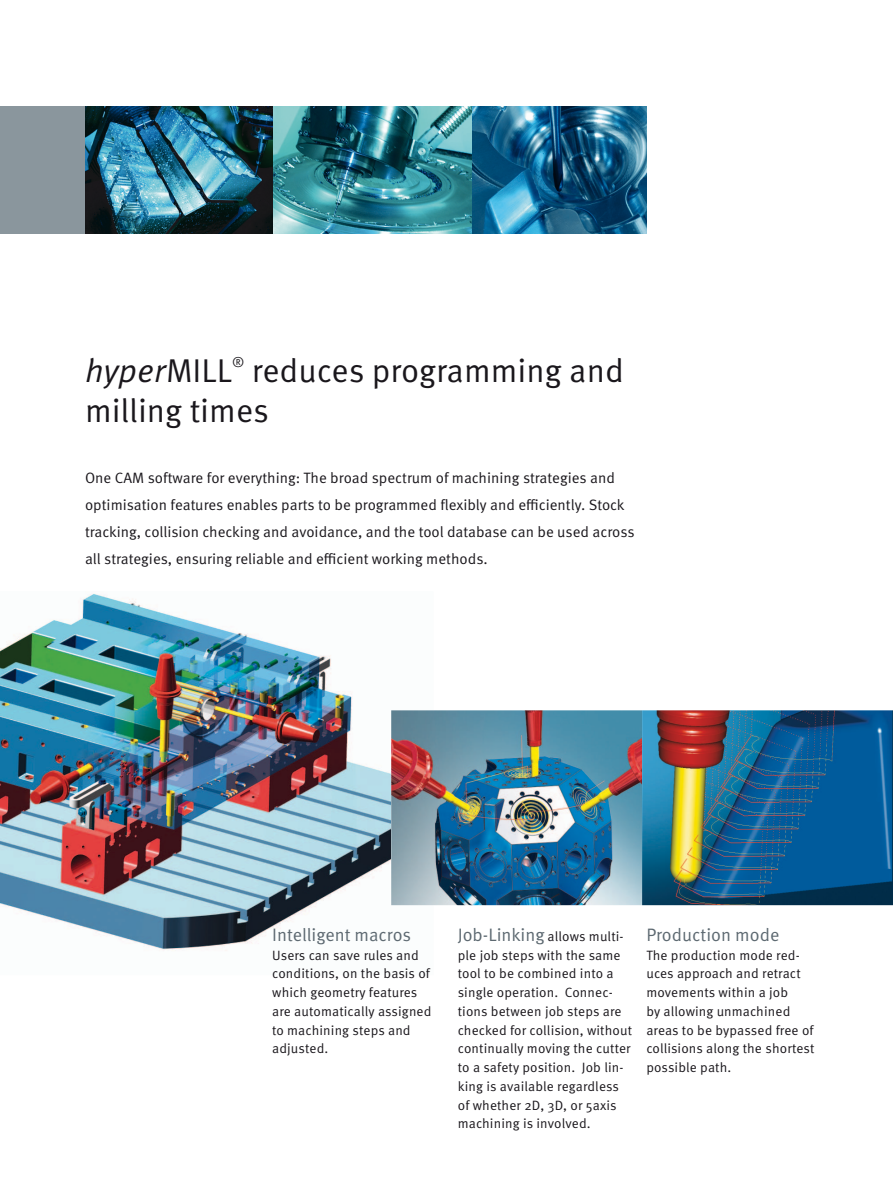
<style>
.page{position:relative;width:893px;height:1191px;background:#fff}
.page>*{position:absolute;margin:0;border:0;box-sizing:border-box;transform-origin:0 0}
.t1{font:33px/39.6px "Meta Pro";color:#1a171c}
.t2{font:italic 33px "Meta Pro";color:#1a171c}
.t3{font:18px "Meta Pro";color:#5d6971}
.t4{font:15px/27px "Meta Pro";color:#1a171c}
.t5{font:13.95px "Meta Pro";color:#1a171c}
.t6{font:13.5px/18.8px "Meta Pro";letter-spacing:.01em;color:#1a171c}
.s1{font-style:normal}
.s2{font-size:18px;color:#5d6971}
</style>
<div class="page">
<img style="left:0;top:593px;width:433px;height:358px">
<div style="left:0;top:106px;width:85px;height:128px;background:#8a969d"></div>
<img style="left:272px;top:106px;width:200px;height:128px">
<svg style="left:472px;top:106px;width:174px;height:128px;background:#20668c"></svg>
<img style="left:643px;top:711px;width:250px;height:194px">
<img style="left:391px;top:711px;width:251px;height:194px">
<img style="left:433px;top:710px;width:209px;height:1px">
<img style="left:391px;top:710px;width:42px;height:1px">
<img style="left:642px;top:710px;width:1px;height:195px">
<img style="left:642px;top:710px;width:251px;height:1px">
<img style="left:85px;top:106px;width:187px;height:128px">
<h1 class="t2" style="left:85px;top:351px;width:149px">hyper<span class="s1">MILL</span></h1>
<p class="t5" style="left:232px;top:353px;width:14px">®</p>
<h1 class="t1" style="left:85px;top:351px;width:540px;text-indent:167px">reduces programming and milling times</h1>
<p class="t4" style="left:85px;top:465px;width:551px">One CAM software for everything: The broad spectrum of machining strategies and optimisation features enables parts to be programmed flexibly and efficiently. Stock tracking, collision checking and avoidance, and the tool database can be used across all strategies, ensuring reliable and efficient working methods.</p>
<h2 class="t3" style="left:272px;top:923px;width:140px">Intelligent macros</h2>
<p class="t6" style="left:272px;top:945px;width:161px">Users can save rules and conditions, on the basis of which geometry features are automatically assigned to machining steps and adjusted.</p>
<p class="t6" style="left:458px;top:927px;width:176px"><span class="s2">Job-Linking</span> allows multi&shy;ple job steps with the same tool to be combined into a single operation. Connec&shy;tions between job steps are checked for collision, without continually moving the cutter to a safety position. Job lin&shy;king is available regardless of whether 2D, 3D, or 5axis machining is involved.</p>
<h2 class="t3" style="left:646px;top:923px;width:135px">Production mode</h2>
<p class="t6" style="left:646px;top:945px;width:170px">The production mode red&shy;uces approach and retract movements within a job<br>by allowing unmachined areas to be bypassed free of collisions along the shortest possible path.</p>
</div>
